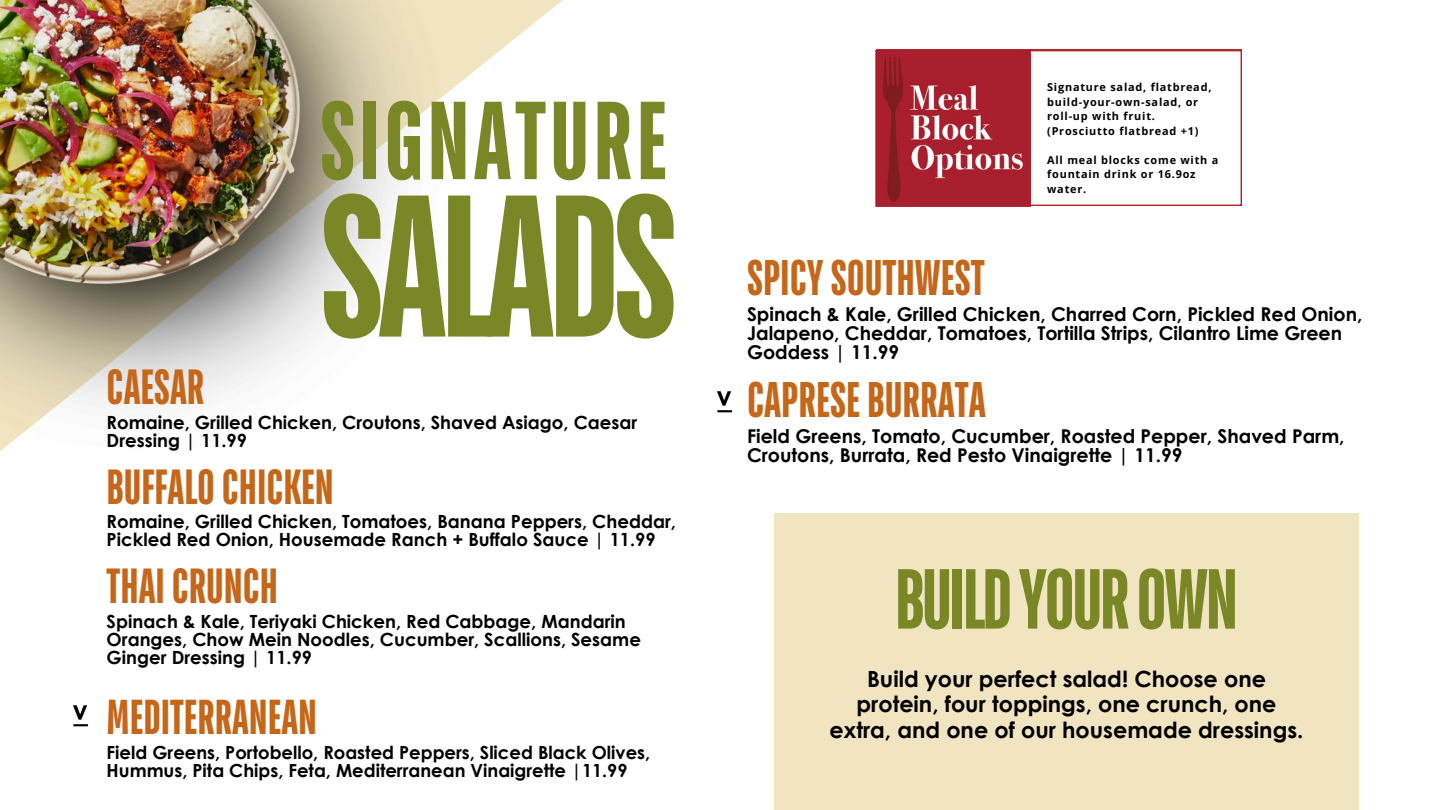
<style>
.page{position:relative;width:1440px;height:810px;background:#fff}
.page>*{position:absolute;margin:0;border:0;box-sizing:border-box;transform-origin:0 0}
.t1{font:700 201.5px "TT Bluescreens";letter-spacing:-.03em;color:#7a8727}
.t2{font:700 110.6px "TT Bluescreens";letter-spacing:.035em;color:#7a8727}
.t3{font:700 84.9px "TT Bluescreens";letter-spacing:-.03em;color:#7a8727}
.t4{font:700 50px "TT Bluescreens";color:#c66618}
.t5{font:700 49.4px "TT Bluescreens";color:#c66618}
.t6{font:700 49.3px "TT Bluescreens";color:#c66618}
.t7{font:700 49px "TT Bluescreens";color:#c66618}
.t8{font:700 22.3px/25.5px "Century Gothic";color:#000;text-align:center}
.t9{font:700 19px/18.8px "Century Gothic";color:#000}
.t10{font:700 18.2px/18px "Century Gothic";color:#000}
.t11{font:700 18px/18px "Century Gothic";color:#000}
.t12{font:700 10.9px/14.5px "Open Sans";letter-spacing:.07em;color:#000}
</style>
<div class="page">
<svg style="left:458px;top:0;width:105px;height:84px"></svg>
<img style="left:0;top:0;width:458px;height:451px">
<img style="left:0;top:0;width:360px;height:390px">
<div style="left:774px;top:513px;width:584px;height:297px;background:#f0e4c1"></div>
<svg style="left:877px;top:50px;width:365px;height:156px"></svg>
<img style="left:876px;top:51px;width:155px;height:156px">
<img style="left:73px;top:705px;width:16px;height:22px">
<img style="left:717px;top:391px;width:16px;height:22px">
<p class="t2" style="left:320px;top:88px;width:349px">SIGNATURE</p>
<p class="t1" style="left:320px;top:171px;width:359px">SALADS</p>
<h3 class="t5" style="left:107px;top:363px;width:99px">CAESAR</h3>
<p class="t10" style="left:107px;top:413px;width:532px">Romaine, Grilled Chicken, Croutons, Shaved Asiago, Caesar<br>Dressing | 11.99</p>
<h3 class="t6" style="left:107px;top:463px;width:229px">BUFFALOCHICKEN</h3>
<p class="t10" style="left:107px;top:512px;width:571px">Romaine, Grilled Chicken, Tomatoes, Banana Peppers, Cheddar,<br>Pickled Red Onion, Housemade Ranch + Buffalo Sauce | 11.99</p>
<h3 class="t6" style="left:107px;top:563px;width:173px">THAICRUNCH</h3>
<p class="t10" style="left:107px;top:612px;width:536px">Spinach &amp; Kale, Teriyaki Chicken, Red Cabbage, Mandarin<br>Oranges, Chow Mein Noodles, Cucumber, Scallions, Sesame<br>Ginger Dressing | 11.99</p>
<h3 class="t7" style="left:107px;top:694px;width:212px">MEDITERRANEAN</h3>
<p class="t11" style="left:107px;top:743px;width:545px">Field Greens, Portobello, Roasted Peppers, Sliced Black Olives,<br>Hummus, Pita Chips, Feta, Mediterranean Vinaigrette |11.99</p>
<p class="t12" style="left:1047px;top:80px;width:166px">Signature salad, flatbread, build-your-own-salad, or roll-up with fruit. (Prosciutto flatbread +1)</p>
<p class="t12" style="left:1047px;top:152px;width:173px">All meal blocks come with a fountain drink or 16.9oz water.</p>
<h3 class="t4" style="left:747px;top:254px;width:239px">SPICYSOUTHWEST</h3>
<p class="t9" style="left:747px;top:305px;width:617px">Spinach &amp; Kale, Grilled Chicken, Charred Corn, Pickled Red Onion,<br>Jalapeno, Cheddar, Tomatoes, Tortilla Strips, Cilantro Lime Green<br>Goddess | 11.99</p>
<h3 class="t4" style="left:747px;top:376px;width:240px">CAPRESEBURRATA</h3>
<p class="t9" style="left:747px;top:426px;width:599px">Field Greens, Tomato, Cucumber, Roasted Pepper, Shaved Parm,<br>Croutons, Burrata, Red Pesto Vinaigrette | 11.99</p>
<p class="t3" style="left:895px;top:559px;width:345px">BUILDYOUROWN</p>
<p class="t8" style="left:830px;top:665px;width:475px">Build your perfect salad! Choose one protein, four toppings, one crunch, one extra, and one of our housemade dressings.</p>
</div>
